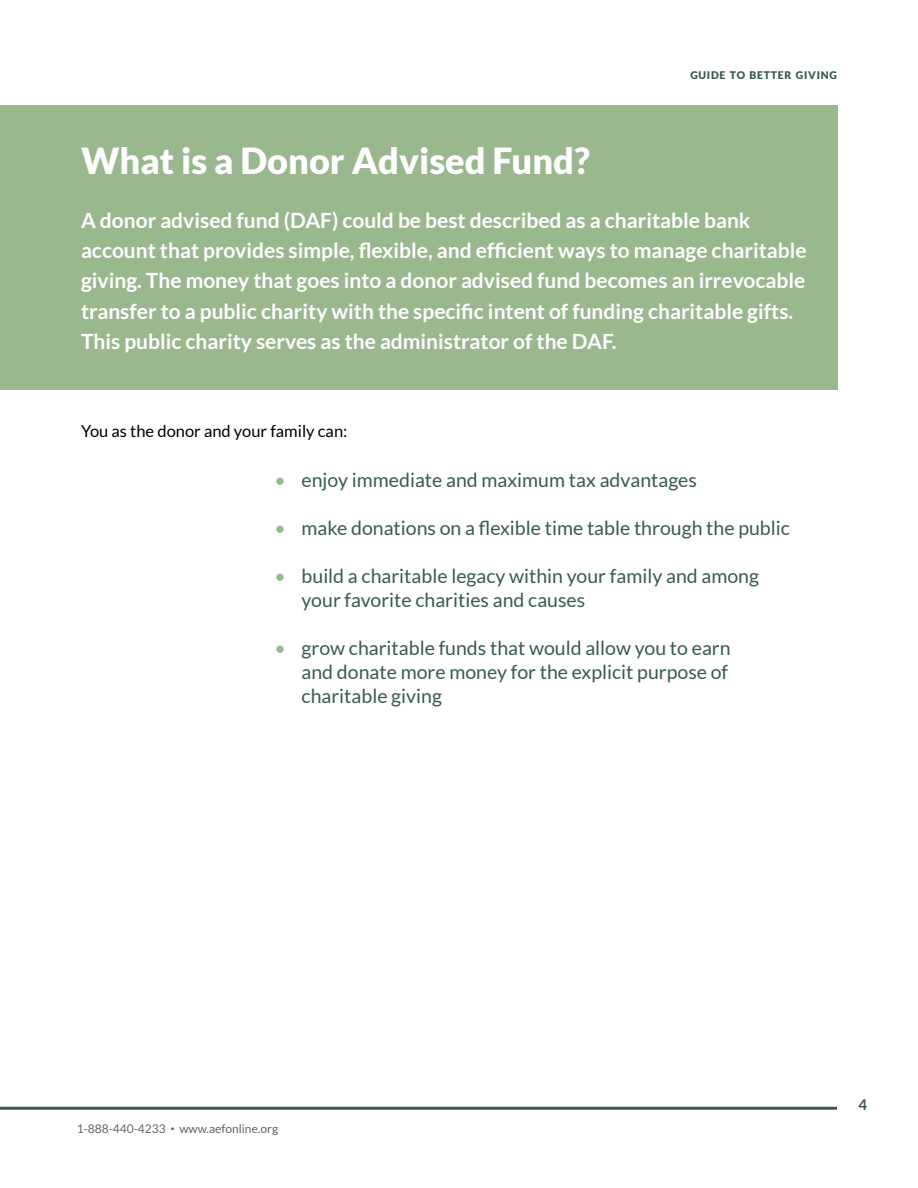
<style>
.page{position:relative;width:918px;height:1188px;background:#fff}
.page>*{position:absolute;margin:0;border:0;box-sizing:border-box;transform-origin:0 0}
.t1{font:900 36px "Lato";color:#fff}
.t2{font:700 21px/30px "Lato";color:#fff}
.t3{font:19.5px/24px "Lato";color:#395b4c}
.t4{font:16.5px "Lato";color:#000}
.t5{font:700 15px "Lato";color:#395b4c}
.t6{font:12px "Lato";color:#636466}
.t7{font:900 10.5px "Lato";letter-spacing:.07em;color:#395b4c}
.s1{color:#99b88e}
.s2{font-size:7.5px}
</style>
<div class="page">
<div style="left:0;top:105px;width:837px;height:285px;background:#99b88e"></div>
<hr style="left:0;top:1107px;width:837px;height:3px;background:#395b4c">
<p class="t7" style="left:690px;top:69px;width:148px">GUIDE TO BETTER GIVING</p>
<h1 class="t1" style="left:81px;top:140px;width:511px">What is a Donor Advised Fund?</h1>
<p class="t2" style="left:81px;top:206px;width:727px">A donor advised fund (DAF) could be best described as a charitable bank account that provides simple, flexible, and efficient ways to manage charitable giving. The money that goes into a donor advised fund becomes an irrevocable transfer to a public charity with the specific intent of funding charitable gifts.<br>This public charity serves as the administrator of the DAF.</p>
<p class="t4" style="left:81px;top:422px;width:268px">You as the donor and your family can:</p>
<p class="t3" style="left:275px;top:468px;width:424px"><span class="s1">•</span> enjoy immediate and maximum tax advantages</p>
<p class="t3" style="left:275px;top:516px;width:517px"><span class="s1">•</span> make donations on a flexible time table through the public</p>
<p class="t3" style="left:302px;top:564px;width:459px;text-indent:-27px"><span class="s1">•</span> build a charitable legacy within your family and among your favorite charities and causes</p>
<p class="t3" style="left:302px;top:636px;width:431px;text-indent:-27px"><span class="s1">•</span> grow charitable funds that would allow you to earn and donate more money for the explicit purpose of charitable giving</p>
<p class="t6" style="left:77px;top:1122px;width:203px">1-888-440-4233 <span class="s2">•</span> www.aefonline.org</p>
<p class="t5" style="left:859px;top:1096px;width:10px">4</p>
</div>
